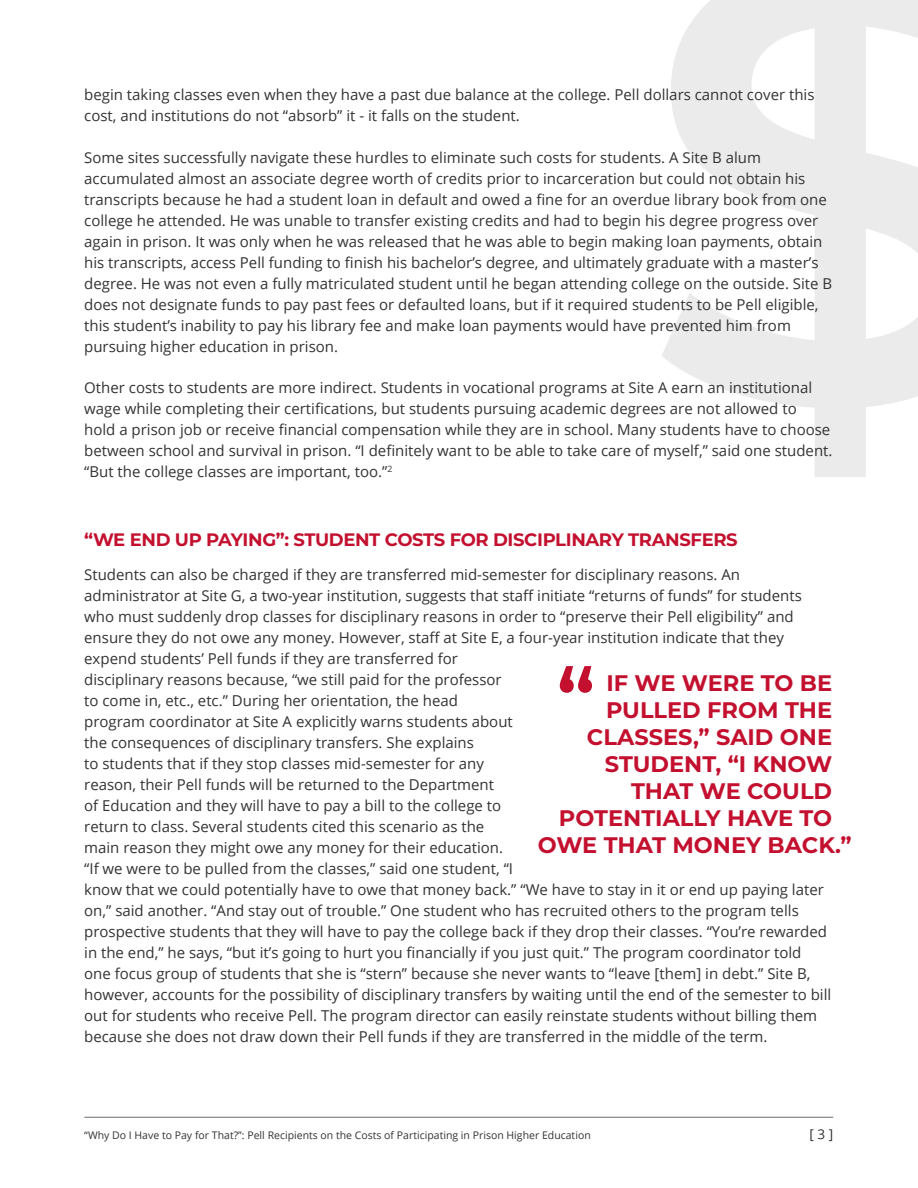
<style>
.page{position:relative;width:918px;height:1188px;background:#fff}
.page>*{position:absolute;margin:0;border:0;box-sizing:border-box;transform-origin:0 0}
.t1{font:600 86.25px "Montserrat";color:#c3102f}
.Pull_Quote{font:700 22.5px/27px "Montserrat";color:#c3102f;text-align:right}
.t2{font:700 18px "Montserrat";letter-spacing:-.02em;color:#c3102f}
.t3{font:15px/21px "Open Sans";color:#333}
.t4{font:13.5px "Open Sans";color:#333}
.t5{font:10.5px "Open Sans";color:#333}
</style>
<div class="page">
<svg style="left:662px;top:0;width:256px;height:477px;fill:#ebebeb"></svg>
<hr style="left:84px;top:1117px;width:749px;height:1px;background:#6c6c6c">
<p class="t3" style="left:84px;top:84px;width:732px">begin taking classes even when they have a past due balance at the college. Pell dollars cannot cover this cost, and institutions do not “absorb” it - it falls on the student.</p>
<p class="t3" style="left:84px;top:146px;width:750px">Some sites successfully navigate these hurdles to eliminate such costs for students. A Site B alum accumulated almost an associate degree worth of credits prior to incarceration but could not obtain his transcripts because he had a student loan in default and owed a fine for an overdue library book from one college he attended. He was unable to transfer existing credits and had to begin his degree progress over again in prison. It was only when he was released that he was able to begin making loan payments, obtain his transcripts, access Pell funding to finish his bachelor’s degree, and ultimately graduate with a master’s degree. He was not even a fully matriculated student until he began attending college on the outside. Site B does not designate funds to pay past fees or defaulted loans, but if it required students to be Pell eligible, this student’s inability to pay his library fee and make loan payments would have prevented him from pursuing higher education in prison.</p>
<p class="t3" style="left:84px;top:376px;width:750px">Other costs to students are more indirect. Students in vocational programs at Site A earn an institutional wage while completing their certifications, but students pursuing academic degrees are not allowed to<br>hold a prison job or receive financial compensation while they are in school. Many students have to choose between school and survival in prison. “I definitely want to be able to take care of myself,” said one student. “But the college classes are important, too.”<sup>2</sup></p>
<h3 class="t2" style="left:84px;top:526px;width:655px">“WE END UP PAYING”: STUDENT COSTS FOR DISCIPLINARY TRANSFERS</h3>
<p class="t3" style="left:84px;top:564px;width:749px">Students can also be charged if they are transferred mid-semester for disciplinary reasons. An administrator at Site G, a two-year institution, suggests that staff initiate “returns of funds” for students who must suddenly drop classes for disciplinary reasons in order to “preserve their Pell eligibility” and ensure they do not owe any money. However, staff at Site E, a four-year institution indicate that they expend students’ Pell funds if they are transferred for<br>disciplinary reasons because, “we still paid for the professor<br>to come in, etc., etc.” During her orientation, the head<br>program coordinator at Site A explicitly warns students about<br>the consequences of disciplinary transfers. She explains<br>to students that if they stop classes mid-semester for any<br>reason, their Pell funds will be returned to the Department<br>of Education and they will have to pay a bill to the college to<br>return to class. Several students cited this scenario as the<br>main reason they might owe any money for their education.<br>“If we were to be pulled from the classes,” said one student, “I<br>know that we could potentially have to owe that money back.” “We have to stay in it or end up paying later on,” said another. “And stay out of trouble.” One student who has recruited others to the program tells prospective students that they will have to pay the college back if they drop their classes. “You’re rewarded in the end,” he says, “but it’s going to hurt you financially if you just quit.” The program coordinator told one focus group of students that she is “stern” because she never wants to “leave [them] in debt.” Site B, however, accounts for the possibility of disciplinary transfers by waiting until the end of the semester to bill out for students who receive Pell. The program director can easily reinstate students without billing them because she does not draw down their Pell funds if they are transferred in the middle of the term.</p>
<h1 class="t1" style="left:556px;top:638px;width:41px">“</h1>
<p class="Pull_Quote" style="left:559px;top:669px;width:275px">IF WE WERE TO BE<br>PULLED FROM THE<br>CLASSES,” SAID ONE<br>STUDENT, “I KNOW<br>THAT WE COULD<br>POTENTIALLY HAVE TO</p>
<p class="Pull_Quote" style="left:538px;top:831px;width:315px">OWE THAT MONEY BACK.”</p>
<p class="t5" style="left:84px;top:1128px;width:508px">“Why Do I Have to Pay for That?”: Pell Recipients on the Costs of Participating in Prison Higher Education</p>
<p class="t4" style="left:810px;top:1124px;width:25px">[ 3 ]</p>
</div>
